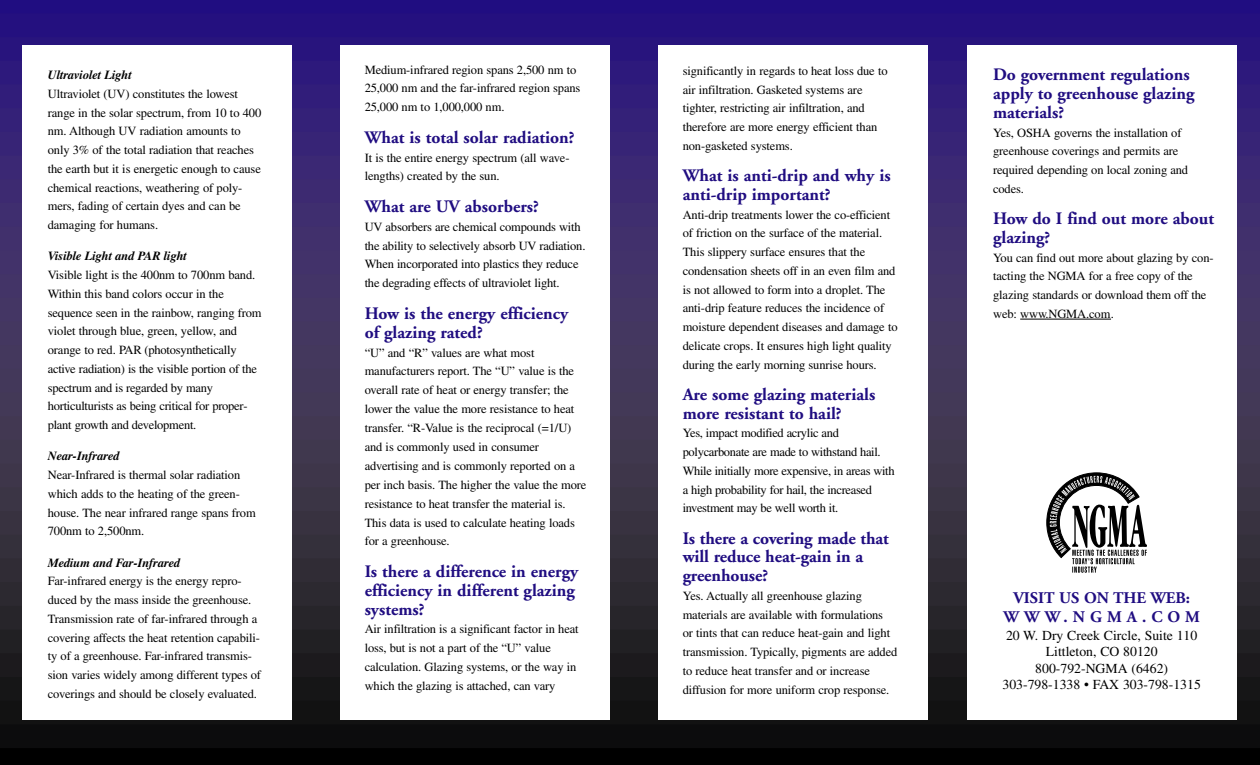
<style>
.page{position:relative;width:1260px;height:765px;background:#fff}
.page>*{position:absolute;margin:0;border:0;box-sizing:border-box;transform-origin:0 0}
.t1{font:700 17.5px/18.8px "Adobe Garamond";color:#200d81}
.t2{font:700 16.25px/19.5px "Adobe Garamond";color:#200d81;text-align:center}
.t3{font:13.75px/16.5px "Times";color:#000;text-align:center}
.t4{font:12.5px/18.8px "Times";letter-spacing:-.01em;color:#000}
.t5{font:italic 700 12.5px "Times";letter-spacing:-.01em;color:#000}
</style>
<div class="page">
<div style="left:0;top:0;width:1260px;height:23px;background:#200d81"></div>
<div style="left:0;top:13px;width:1260px;height:34px;background:#24107f"></div>
<div style="left:0;top:37px;width:1260px;height:33px;background:#28147d"></div>
<div style="left:0;top:61px;width:1260px;height:33px;background:#2d197c"></div>
<div style="left:0;top:84px;width:1260px;height:34px;background:#311d7a"></div>
<div style="left:0;top:108px;width:1260px;height:33px;background:#342178"></div>
<div style="left:0;top:132px;width:1260px;height:33px;background:#372476"></div>
<div style="left:0;top:156px;width:1260px;height:33px;background:#3b2874"></div>
<div style="left:0;top:179px;width:1260px;height:33px;background:#3d2a71"></div>
<div style="left:0;top:203px;width:1260px;height:33px;background:#3f2e6f"></div>
<div style="left:0;top:227px;width:1260px;height:33px;background:#41306c"></div>
<div style="left:0;top:250px;width:1260px;height:34px;background:#42326a"></div>
<div style="left:0;top:274px;width:1260px;height:33px;background:#433467"></div>
<div style="left:0;top:298px;width:1260px;height:33px;background:#443664"></div>
<div style="left:0;top:321px;width:1260px;height:34px;background:#443760"></div>
<div style="left:0;top:345px;width:1260px;height:33px;background:#44385d"></div>
<div style="left:0;top:369px;width:1260px;height:33px;background:#43385a"></div>
<div style="left:0;top:393px;width:1260px;height:33px;background:#433957"></div>
<div style="left:0;top:416px;width:1260px;height:33px;background:#423852"></div>
<div style="left:0;top:440px;width:1260px;height:33px;background:#40384e"></div>
<div style="left:0;top:464px;width:1260px;height:33px;background:#3e364a"></div>
<div style="left:0;top:487px;width:1260px;height:34px;background:#3b3545"></div>
<div style="left:0;top:511px;width:1260px;height:33px;background:#383240"></div>
<div style="left:0;top:535px;width:1260px;height:33px;background:#34303b"></div>
<div style="left:0;top:558px;width:1260px;height:34px;background:#302c35"></div>
<div style="left:0;top:582px;width:1260px;height:33px;background:#2c2930"></div>
<div style="left:0;top:606px;width:1260px;height:33px;background:#27252a"></div>
<div style="left:0;top:630px;width:1260px;height:33px;background:#212023"></div>
<div style="left:0;top:653px;width:1260px;height:33px;background:#1c1a1d"></div>
<div style="left:0;top:677px;width:1260px;height:33px;background:#161617"></div>
<div style="left:0;top:701px;width:1260px;height:33px;background:#121212"></div>
<div style="left:0;top:724px;width:1260px;height:34px;background:#0c0c0d"></div>
<div style="left:0;top:748px;width:1260px;height:17px;background:#000"></div>
<div style="left:22px;top:45px;width:270px;height:675px;background:#fff"></div>
<div style="left:340px;top:45px;width:270px;height:675px;background:#fff"></div>
<div style="left:658px;top:45px;width:270px;height:675px;background:#fff"></div>
<div style="left:968px;top:45px;width:270px;height:675px;background:#fff"></div>
<svg style="left:1046px;top:472px;width:101px;height:101px"></svg>
<svg style="left:1020px;top:319px;width:26px;height:1px"></svg>
<hr style="left:1046px;top:319px;width:65px;height:1px;background:#000">
<p class="t5" style="left:48px;top:71px;width:86px">Ultraviolet Light</p>
<p class="t4" style="left:48px;top:86px;width:215px">Ultraviolet (UV) constitutes the lowest range in the solar spectrum, from 10 to 400 nm. Although UV radiation amounts to only 3% of the total radiation that reaches the earth but it is energetic enough to cause chemical reactions, weathering of poly&shy;mers, fading of certain dyes and can be damaging for humans.</p>
<p class="t5" style="left:48px;top:252px;width:141px">Visible Light and PAR light</p>
<p class="t4" style="left:48px;top:267px;width:215px">Visible light is the 400nm to 700nm band.<br>Within this band colors occur in the sequence seen in the rainbow, ranging from violet through blue, green, yellow, and orange to red. PAR (photosynthetically active radiation) is the visible portion of the spectrum and is regarded by many horticulturists as being critical for proper&shy;plant growth and development.</p>
<p class="t5" style="left:48px;top:452px;width:74px">Near-Infrared</p>
<p class="t4" style="left:48px;top:467px;width:210px">Near-Infrared is thermal solar radiation which adds to the heating of the green&shy;house. The near infrared range spans from 700nm to 2,500nm.</p>
<p class="t5" style="left:48px;top:558px;width:134px">Medium and Far-Infrared</p>
<p class="t4" style="left:48px;top:573px;width:215px">Far-infrared energy is the energy repro&shy;duced by the mass inside the greenhouse.<br>Transmission rate of far-infrared through a covering affects the heat retention capabili&shy;ty of a greenhouse. Far-infrared transmis&shy;sion varies widely among different types of coverings and should be closely evaluated.</p>
<p class="t4" style="left:365px;top:61px;width:217px">Medium-infrared region spans 2,500 nm to<br>25,000 nm and the far-infrared region spans<br>25,000 nm to 1,000,000 nm.</p>
<h1 class="t1" style="left:365px;top:130px;width:211px">What is total solar radiation?</h1>
<p class="t4" style="left:365px;top:149px;width:206px">It is the entire energy spectrum (all wave&shy;lengths) created by the sun.</p>
<h1 class="t1" style="left:365px;top:199px;width:176px">What are UV absorbers?</h1>
<p class="t4" style="left:365px;top:218px;width:222px">UV absorbers are chemical compounds with the ability to selectively absorb UV radiation.<br>When incorporated into plastics they reduce the degrading effects of ultraviolet light.</p>
<h1 class="t1" style="left:365px;top:306px;width:205px">How is the energy efficiency of glazing rated?</h1>
<p class="t4" style="left:365px;top:344px;width:223px">“U” and “R” values are what most manufacturers report. The “U” value is the overall rate of heat or energy transfer; the lower the value the more resistance to heat transfer. “R-Value is the reciprocal (=1/U) and is commonly used in consumer advertising and is commonly reported on a per inch basis. The higher the value the more resistance to heat transfer the material is.<br>This data is used to calculate heating loads for a greenhouse.</p>
<h1 class="t1" style="left:365px;top:564px;width:215px">Is there a difference in energy efficiency in different glazing systems?</h1>
<p class="t4" style="left:365px;top:621px;width:216px">Air infiltration is a significant factor in heat loss, but is not a part of the “U” value calculation. Glazing systems, or the way in which the glazing is attached, can vary</p>
<p class="t4" style="left:683px;top:63px;width:206px">significantly in regards to heat loss due to air infiltration. Gasketed systems are tighter, restricting air infiltration, and therefore are more energy efficient than non-gasketed systems.</p>
<h1 class="t1" style="left:683px;top:168px;width:209px">What is anti-drip and why is anti-drip important?</h1>
<p class="t4" style="left:683px;top:206px;width:216px">Anti-drip treatments lower the co-efficient of friction on the surface of the material.<br>This slippery surface ensures that the condensation sheets off in an even film and is not allowed to form into a droplet. The anti-drip feature reduces the incidence of moisture dependent diseases and damage to delicate crops. It ensures high light quality during the early morning sunrise hours.</p>
<h1 class="t1" style="left:683px;top:387px;width:194px">Are some glazing materials more resistant to hail?</h1>
<p class="t4" style="left:683px;top:425px;width:214px">Yes, impact modified acrylic and polycarbonate are made to withstand hail.<br>While initially more expensive, in areas with a high probability for hail, the increased investment may be well worth it.</p>
<h1 class="t1" style="left:683px;top:531px;width:208px">Is there a covering made that will reduce heat-gain in a greenhouse?</h1>
<p class="t4" style="left:683px;top:588px;width:216px">Yes. Actually all greenhouse glazing materials are available with formulations<br>or tints that can reduce heat-gain and light transmission. Typically, pigments are added to reduce heat transfer and or increase diffusion for more uniform crop response.</p>
<h2 class="t2" style="left:1003px;top:590px;width:198px">VISIT US ON THE WEB:<br>WWW.NGMA.COM</h2>
<h1 class="t1" style="left:993px;top:67px;width:203px">Do government regulations apply to greenhouse glazing materials?</h1>
<p class="t4" style="left:993px;top:124px;width:197px">Yes, OSHA governs the installation of greenhouse coverings and permits are required depending on local zoning and codes.</p>
<h1 class="t1" style="left:993px;top:211px;width:222px">How do I find out more about glazing?</h1>
<p class="t4" style="left:993px;top:249px;width:222px">You can find out more about glazing by con&shy;tacting the NGMA for a free copy of the glazing standards or download them off the web: www.NGMA.com.</p>
<p class="t3" style="left:1003px;top:628px;width:200px">20 W. Dry Creek Circle, Suite 110<br>Littleton, CO 80120<br>800-792-NGMA (6462)<br>303-798-1338 • FAX 303-798-1315</p>
</div>
